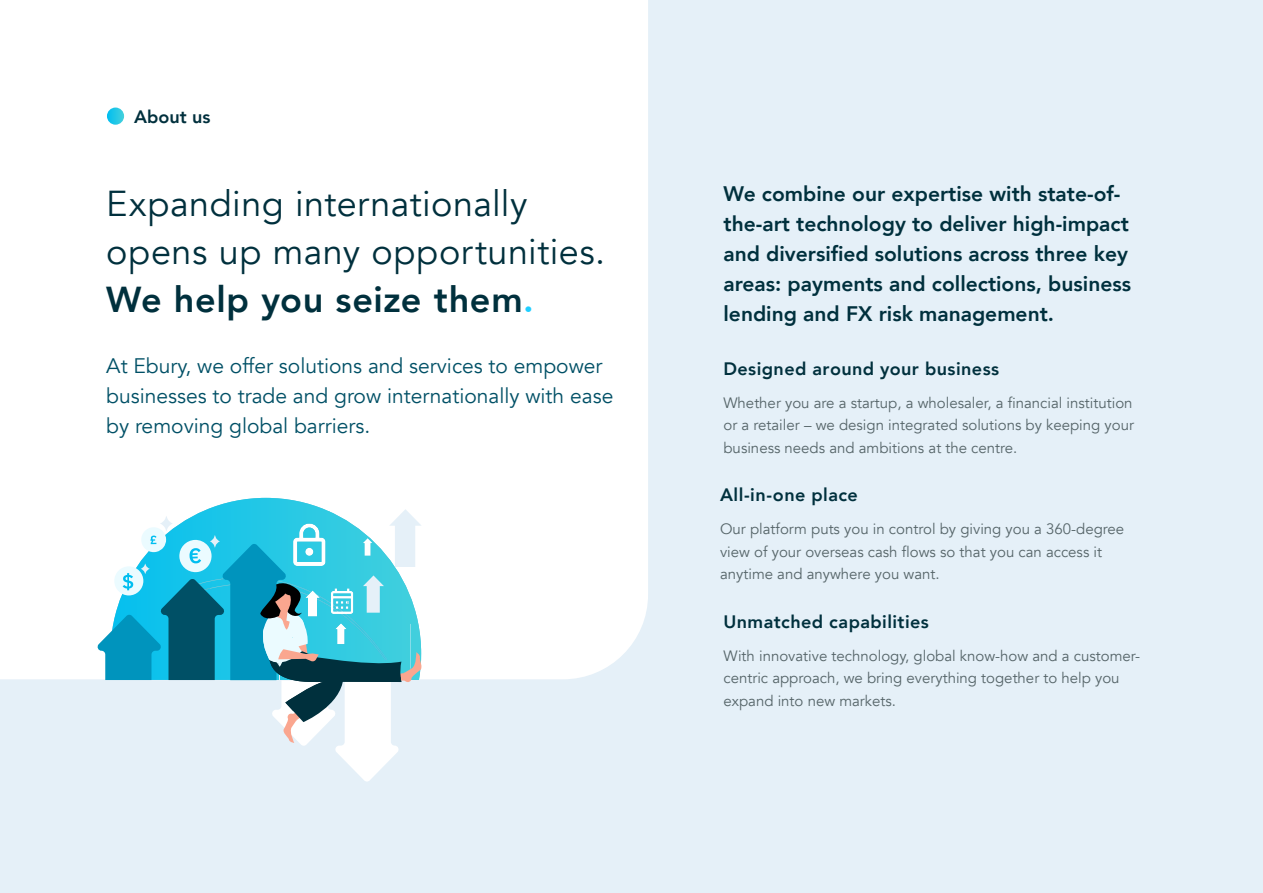
<style>
.page{position:relative;width:1263px;height:893px;background:#e5f0f8}
.page>*{position:absolute;margin:0;border:0;box-sizing:border-box;transform-origin:0 0}
.t1{font:36px/48px "Avenir";letter-spacing:.015em;color:#00303d}
.t2{font:800 21px/30px "Avenir";color:#00303d}
.t3{font:21px/30px "Avenir";color:#005066}
.t4{font:800 18px "Avenir";letter-spacing:.025em;color:#00303d}
.t5{font:15px/22.5px "Avenir";color:#566569}
.s1{font-weight:800}
.s2{font-weight:800;color:#1fceff}
</style>
<div class="page">
<div style="left:0;top:0;width:648px;height:679px;background:#fff"></div>
<svg style="left:107px;top:108px;width:17px;height:17px"></svg>
<svg style="left:110px;top:498px;width:311px;height:11px;background:#c6f0f8"></svg>
<svg style="left:96px;top:509px;width:328px;height:272px"></svg>
<svg style="left:141px;top:565px;width:9px;height:7px"></svg>
<svg style="left:160px;top:518px;width:13px;height:11px"></svg>
<svg style="left:210px;top:537px;width:10px;height:9px"></svg>
<p class="t4" style="left:134px;top:103px;width:78px">About us</p>
<h1 class="t1" style="left:106px;top:180px;width:500px">Expanding internationally opens up many opportunities.<br><span class="s1">We help you seize them</span><span class="s2">.</span></h1>
<h2 class="t3" style="left:106px;top:351px;width:509px">At Ebury, we offer solutions and services to empower businesses to trade and grow internationally with ease by removing global barriers.</h2>
<h2 class="t2" style="left:723px;top:179px;width:409px">We combine our expertise with state-of&shy;the-art technology to deliver high-impact and diversified solutions across three key areas: payments and collections, business lending and FX risk management.</h2>
<p class="t4" style="left:723px;top:355px;width:277px">Designed around your business</p>
<p class="t5" style="left:723px;top:392px;width:412px;text-align:justify">Whether you are a startup, a wholesaler, a financial institution or a retailer – we design integrated solutions by keeping your business needs and ambitions at the centre.</p>
<p class="t4" style="left:720px;top:481px;width:139px">All-in-one place</p>
<p class="t5" style="left:720px;top:518px;width:406px">Our platform puts you in control by giving you a 360-degree view of your overseas cash flows so that you can access it anytime and anywhere you want.</p>
<p class="t4" style="left:723px;top:607px;width:207px">Unmatched capabilities</p>
<p class="t5" style="left:723px;top:644px;width:418px">With innovative technology, global know-how and a customer&shy;centric approach, we bring everything together to help you expand into new markets.</p>
</div>
